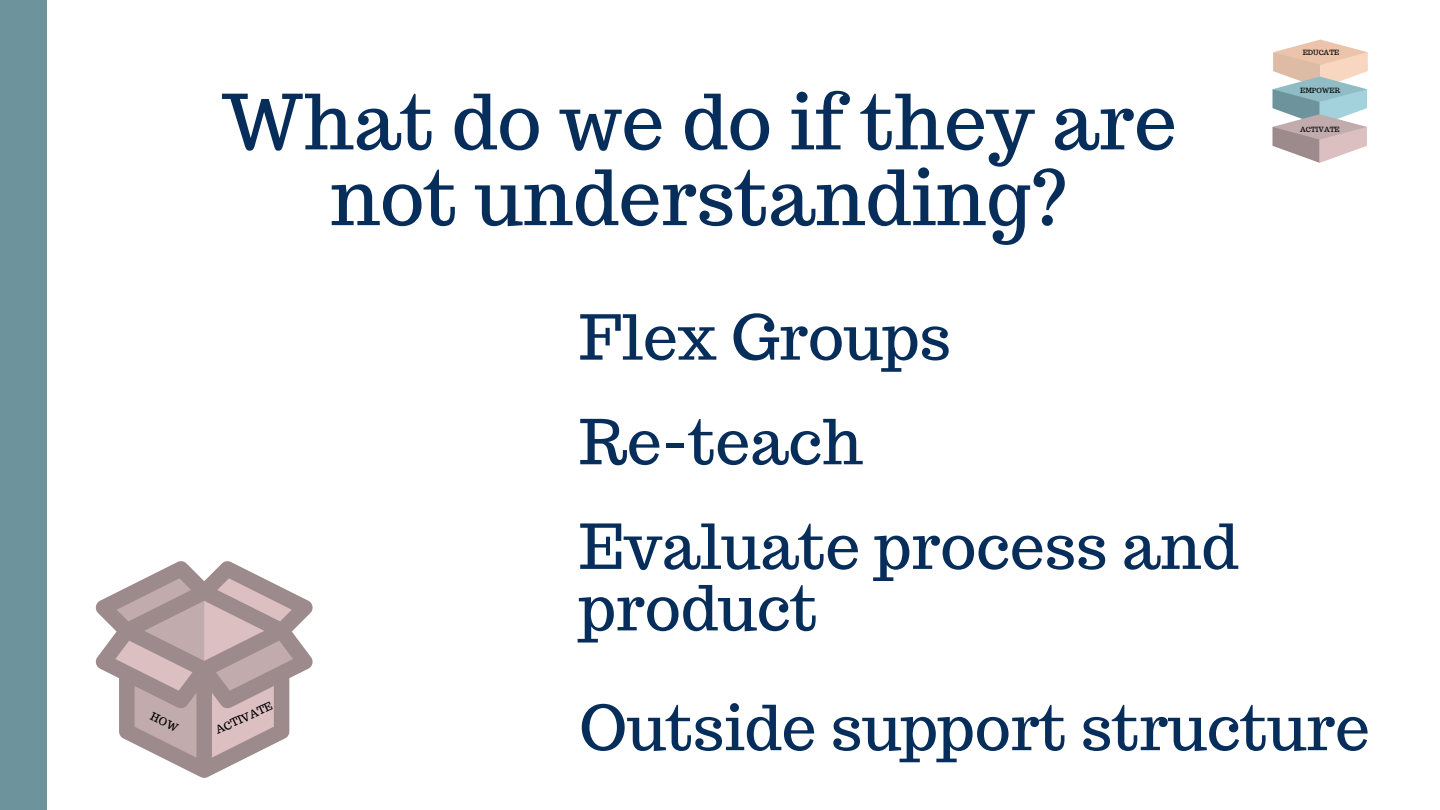
<style>
.page{position:relative;width:1440px;height:810px;background:#fff}
.page>*{position:absolute;margin:0;border:0;box-sizing:border-box;transform-origin:0 0}
.t1{font:75.8px/75.8px "Trocchi";color:#072d5b;text-align:center}
.t2{font:61.8px/61.5px "Trocchi";color:#072d5b}
.t3{font:10.9px "Trocchi";color:#000}
.t4{font:7px "Trocchi";color:#000}
</style>
<div class="page">
<svg style="left:96px;top:561px;width:217px;height:217px"></svg>
<svg style="left:1272px;top:40px;width:96px;height:123px"></svg>
<div style="left:0;top:0;width:47px;height:810px;background:#6d949d"></div>
<svg style="left:104px;top:569px;width:201px;height:201px"></svg>
<p class="t1" style="left:221px;top:84px;width:957px">What do we do if they are not understanding?</p>
<p class="t2" style="left:579px;top:306px;width:373px">Flex Groups</p>
<p class="t2" style="left:579px;top:411px;width:285px">Re-teach</p>
<p class="t2" style="left:579px;top:515px;width:661px">Evaluate process and product</p>
<p class="t4" style="left:1303px;top:48px;width:38px">EDUCATE</p>
<p class="t4" style="left:1300px;top:86px;width:41px">EMPOWER</p>
<p class="t4" style="left:1300px;top:125px;width:41px">ACTIVATE</p>
<p class="t3" style="left:213px;top:724px;width:63px;rotate:-25deg">ACTIVATE</p>
<p class="t2" style="left:579px;top:697px;width:792px">Outside support structure</p>
</div>
